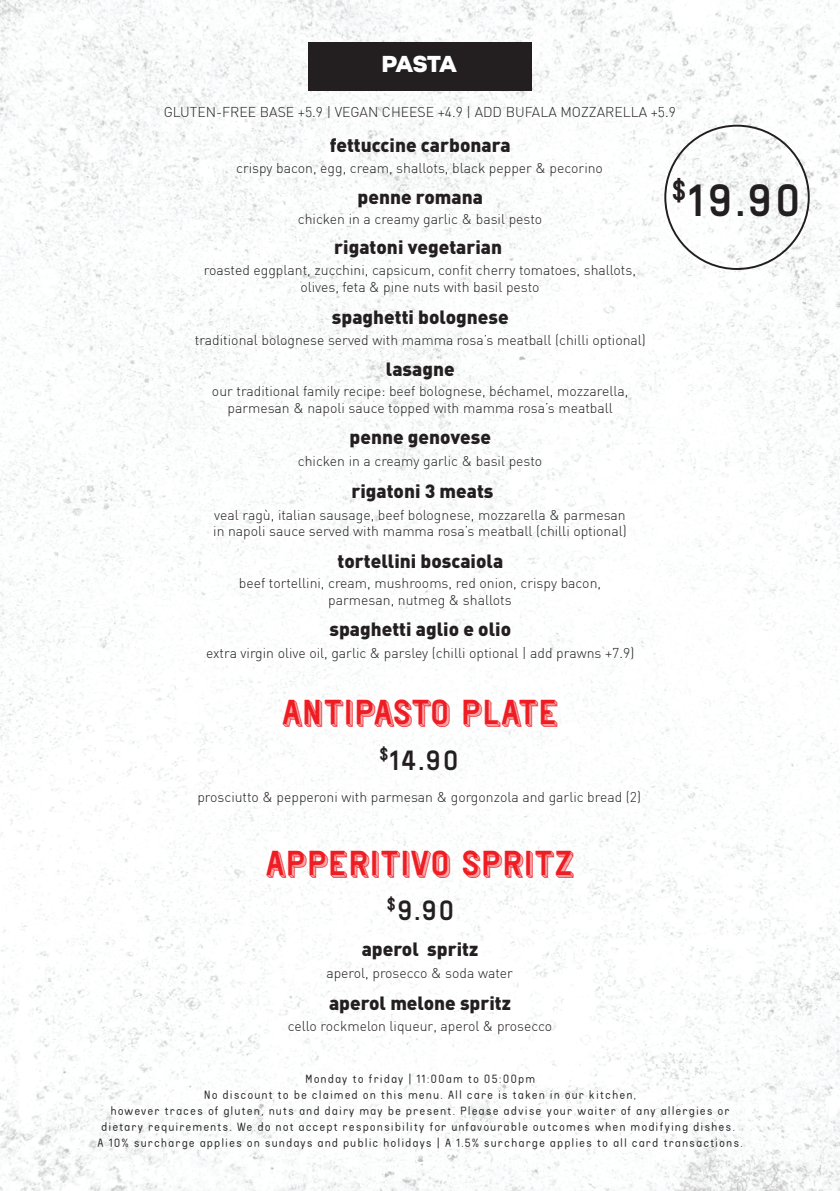
<style>
.page{position:relative;width:840px;height:1191px;background:#fff}
.page>*{position:absolute;margin:0;border:0;box-sizing:border-box;transform-origin:0 0}
.t1{font:700 44.2px "Patrima";color:#231f20}
.t2{font:34px "Patrima Hatched";letter-spacing:-.025em;color:#ee1d23}
.t3{font:700 27.2px "Patrima";color:#231f20}
.t4{font:900 23px "Soin Sans Neue";letter-spacing:-.055em;color:#fff}
.t5{font:900 19px "DIN";color:#231f20}
.t6{font:300 14px/16.8px "DIN";color:#231f20;text-align:center}
.t7{font:12px/16px "Patrima";color:#231f20;text-align:center}
</style>
<div class="page">
<img style="left:0;top:0;width:839px;height:1191px">
<div style="left:308px;top:42px;width:223px;height:48px;background:#231f20"></div>
<h3 class="t4" style="left:381px;top:43px;width:77px">PASTA</h3>
<p class="t6" style="left:164px;top:103px;width:513px">GLUTEN-FREE BASE +5.9 | VEGAN CHEESE +4.9 | ADD BUFALA MOZZARELLA +5.9</p>
<h3 class="t5" style="left:330px;top:132px;width:182px">fettuccine carbonara</h3>
<p class="t6" style="left:236px;top:160px;width:368px">crispy bacon, egg, cream, shallots, black pepper &amp; pecorino</p>
<p class="t6" style="left:298px;top:210px;width:246px">chicken in a creamy garlic &amp; basil pesto</p>
<p class="t6" style="left:204px;top:261px;width:433px">roasted eggplant, zucchini, capsicum, confit cherry tomatoes, shallots, olives, feta &amp; pine nuts with basil pesto</p>
<h3 class="t5" style="left:357px;top:184px;width:127px">penne romana</h3>
<h3 class="t5" style="left:334px;top:234px;width:169px">rigatoni vegetarian</h3>
<h3 class="t5" style="left:332px;top:304px;width:178px">spaghetti bolognese</h3>
<h3 class="t5" style="left:386px;top:356px;width:70px">lasagne</h3>
<p class="t6" style="left:195px;top:331px;width:452px">traditional bolognese served with mamma rosa’s meatball (chilli optional)</p>
<p class="t6" style="left:212px;top:383px;width:417px">our traditional family recipe: beef bolognese, béchamel, mozzarella, parmesan &amp; napoli sauce topped with mamma rosa’s meatball</p>
<p class="t6" style="left:298px;top:452px;width:246px">chicken in a creamy garlic &amp; basil pesto</p>
<p class="t6" style="left:213px;top:506px;width:415px;text-align:left">veal ragù, italian sausage, beef bolognese, mozzarella &amp; parmesan in napoli sauce served with mamma rosa’s meatball (chilli optional)</p>
<h3 class="t5" style="left:349px;top:424px;width:143px">penne genovese</h3>
<h3 class="t5" style="left:351px;top:478px;width:144px">rigatoni 3 meats</h3>
<h3 class="t5" style="left:337px;top:548px;width:167px">tortellini boscaiola</h3>
<p class="t6" style="left:239px;top:575px;width:363px">beef tortellini, cream, mushrooms, red onion, crispy bacon, parmesan, nutmeg &amp; shallots</p>
<p class="t6" style="left:206px;top:644px;width:429px">extra virgin olive oil, garlic &amp; parsley (chilli optional | add prawns +7.9)</p>
<h3 class="t5" style="left:329px;top:616px;width:183px">spaghetti aglio e olio</h3>
<h2 class="t2" style="left:281px;top:692px;width:279px">ANTIPASTO PLATE</h2>
<h3 class="t3" style="left:379px;top:744px;width:82px"><sup>$</sup>14.90</h3>
<p class="t6" style="left:197px;top:788px;width:445px">prosciutto &amp; pepperoni with parmesan &amp; gorgonzola and garlic bread (2)</p>
<h2 class="t2" style="left:265px;top:842px;width:311px">APPERITIVO SPRITZ</h2>
<h3 class="t3" style="left:386px;top:894px;width:71px"><sup>$</sup>9.90</h3>
<h3 class="t5" style="left:361px;top:936px;width:118px">aperol spritz</h3>
<h3 class="t5" style="left:329px;top:990px;width:183px">aperol melone spritz</h3>
<p class="t6" style="left:326px;top:964px;width:188px">aperol, prosecco &amp; soda water</p>
<p class="t6" style="left:287px;top:1017px;width:266px">cello rockmelon liqueur, aperol &amp; prosecco</p>
<h1 class="t1" style="left:671px;top:174px;width:133px"><sup>$</sup>19.90</h1>
<p class="t7" style="left:97px;top:1070px;width:647px">Monday to friday | 11:00am to 05:00pm<br>No discount to be claimed on this menu. All care is taken in our kitchen,<br>however traces of gluten, nuts and dairy may be present. Please advise your waiter of any allergies or dietary requirements. We do not accept responsibility for unfavourable outcomes when modifying dishes.<br>A 10% surcharge applies on sundays and public holidays | A 1.5% surcharge applies to all card transactions.</p>
</div>
